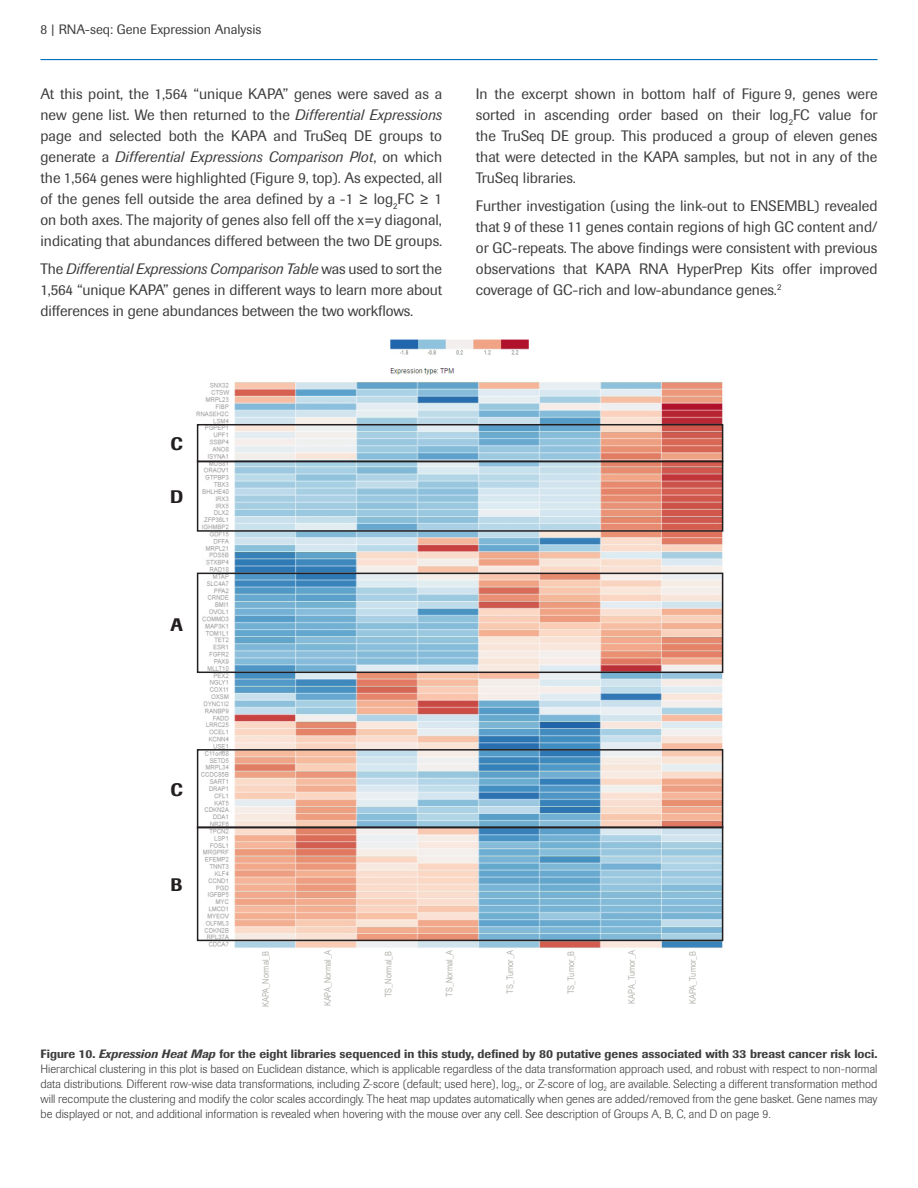
<style>
.page{position:relative;width:918px;height:1188px;background:#fff}
.page>*{position:absolute;margin:0;border:0;box-sizing:border-box;transform-origin:0 0}
.t1{font:500 18px "Imago Pro";color:#231f20}
.Body_Text{font:15px/21px "Imago Pro";color:#3e3e3f;text-align:justify}
.t2{font:13.5px "Imago Pro";color:#3e3e3f}
.t3{font:300 12px/15px "Imago Pro";color:#3e3e3f;text-align:justify}
.t4{font:9px "Arial Narrow";color:#b2b3ad}
.s1{font-style:italic}
.s2{font-weight:500}
.s3{font-weight:500;font-style:italic}
</style>
<div class="page">
<hr style="left:40px;top:59px;width:838px;height:1px;background:#006fba">
<img style="left:196px;top:381px;width:528px;height:568px">
<div style="left:197px;top:573px;width:526px;height:100px;border:2px solid #231f20"></div>
<img style="left:390px;top:339px;width:139px;height:36px">
<div style="left:197px;top:826px;width:526px;height:115px;border:2px solid #231f20"></div>
<div style="left:197px;top:749px;width:526px;height:79px;border:2px solid #231f20"></div>
<div style="left:197px;top:461px;width:526px;height:71px;border:2px solid #231f20"></div>
<div style="left:197px;top:424px;width:526px;height:38px;border:2px solid #231f20"></div>
<p class="t2" style="left:40px;top:21px;width:222px">8 | RNA-seq: Gene Expression Analysis</p>
<p class="Body_Text" style="left:40px;top:83px;width:403px">At this point, the 1,564 “unique KAPA” genes were saved as a new gene list. We then returned to the <span class="s1">Differential Expressions </span>page and selected both the KAPA and TruSeq DE groups to generate a <span class="s1">Differential Expressions Comparison Plot</span>, on which the 1,564 genes were highlighted (Figure 9, top). As expected, all of the genes fell outside the area defined by a -1 ≥ log<sub>2</sub>FC ≥ 1 on both axes. The majority of genes also fell off the x=y diagonal, indicating that abundances differed between the two DE groups.</p>
<p class="Body_Text" style="left:40px;top:258px;width:403px">The <span class="s1">Differential Expressions Comparison Table</span> was used to sort the 1,564 “unique KAPA” genes in different ways to learn more about differences in gene abundances between the two workflows.</p>
<p class="Body_Text" style="left:476px;top:83px;width:403px">In the excerpt shown in bottom half of Figure 9, genes were sorted in ascending order based on their log<sub>2</sub>FC value for the TruSeq DE group. This produced a group of eleven genes that were detected in the KAPA samples, but not in any of the TruSeq libraries.</p>
<p class="Body_Text" style="left:476px;top:195px;width:403px">Further investigation (using the link-out to ENSEMBL) revealed that 9 of these 11 genes contain regions of high GC content and/ or GC-repeats. The above findings were consistent with previous observations that KAPA RNA HyperPrep Kits offer improved coverage of GC-rich and low-abundance genes.<sup>2</sup></p>
<p class="t1" style="left:170px;top:432px;width:14px">C</p>
<p class="t1" style="left:170px;top:485px;width:15px">D</p>
<p class="t1" style="left:170px;top:613px;width:14px">A</p>
<p class="t1" style="left:170px;top:778px;width:14px">C</p>
<p class="t1" style="left:171px;top:873px;width:14px">B</p>
<p class="t4" style="left:259px;top:1007px;width:58px;rotate:-90deg">KAPA_Normal_B</p>
<p class="t4" style="left:321px;top:1006px;width:58px;rotate:-90deg">KAPA_Normal_A</p>
<p class="t4" style="left:382px;top:997px;width:48px;rotate:-90deg">TS_Normal_B</p>
<p class="t4" style="left:443px;top:997px;width:48px;rotate:-90deg">TS_Normal_A</p>
<p class="t4" style="left:504px;top:994px;width:45px;rotate:-90deg">TS_Tumor_A</p>
<p class="t4" style="left:564px;top:994px;width:45px;rotate:-90deg">TS_Tumor_B</p>
<p class="t4" style="left:625px;top:1004px;width:55px;rotate:-90deg">KAPA_Tumor_A</p>
<p class="t4" style="left:686px;top:1004px;width:55px;rotate:-90deg">KAPA_Tumor_B</p>
<p class="t3" style="left:40px;top:1046px;width:839px"><span class="s2">Figure 10.</span> <span class="s3">Expression Heat Map</span> <span class="s2">for the eight libraries sequenced in this study, defined by 80 putative genes associated with 33 breast cancer risk loci.<br></span>Hierarchical clustering in this plot is based on Euclidean distance, which is applicable regardless of the data transformation approach used, and robust with respect to non-normal data distributions. Different row-wise data transformations, including Z-score (default; used here), log<sub>2</sub>, or Z-score of log<sub>2</sub> are available. Selecting a different transformation method will recompute the clustering and modify the color scales accordingly. The heat map updates automatically when genes are added/removed from the gene basket. Gene names may be displayed or not, and additional information is revealed when hovering with the mouse over any cell. See description of Groups A, B, C, and D on page 9.</p>
</div>
